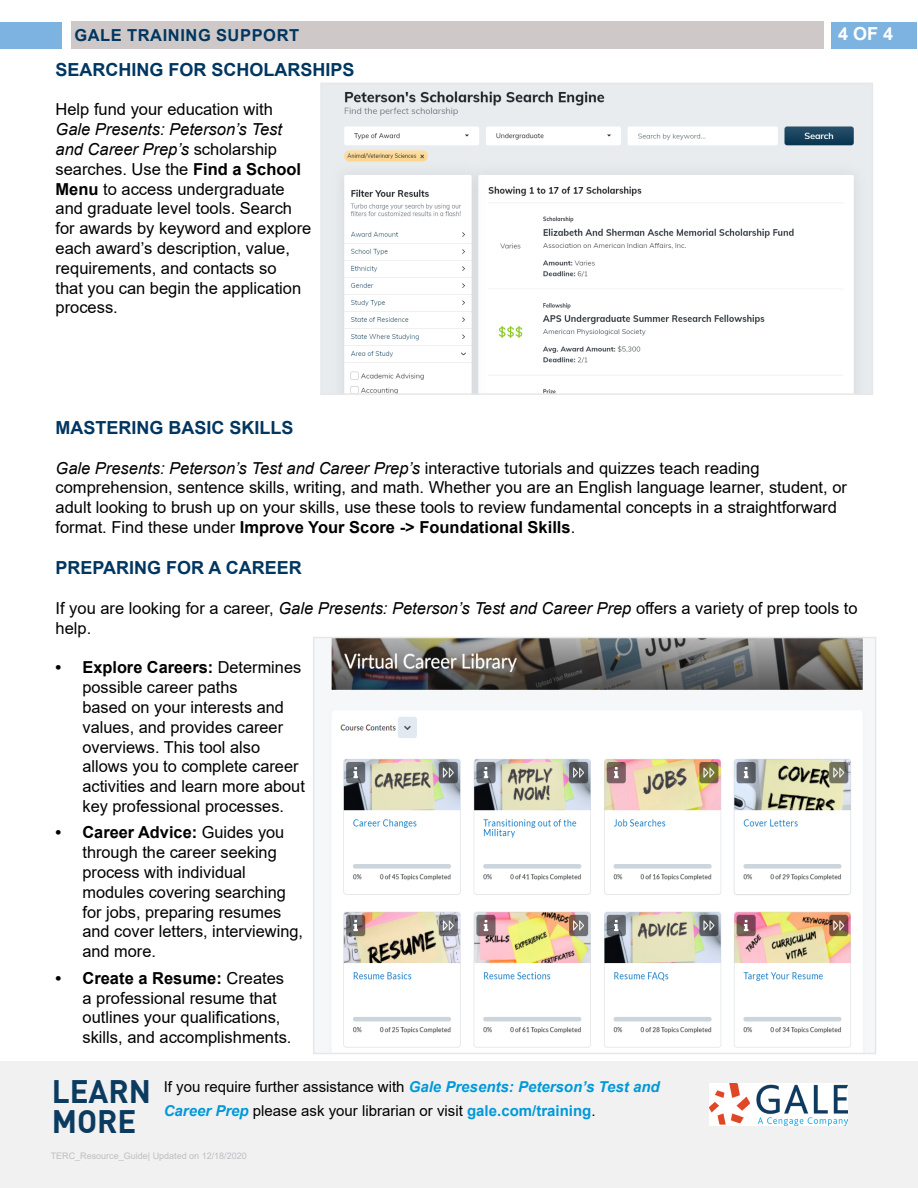
<style>
.page{position:relative;width:918px;height:1188px;background:#fff}
.page>*{position:absolute;margin:0;border:0;box-sizing:border-box;transform-origin:0 0}
.t1{font:700 31.8px/29.7px "DIN Offc";color:#0c3b60}
.t2{font:700 18px "Arial";color:#003660}
.t3{font:700 18px "Arial";color:#fff}
.t4{font:16.5px/19.8px "Arial";color:#000}
.t5{font:700 16.5px "Arial";letter-spacing:.035em;color:#003660}
.t6{font:15px/24px "Arial";color:#000}
.t7{font:9px "Arial";color:#bcbec0}
.s1{font-style:italic}
.s2{font-weight:700}
.s3{font-weight:700;font-style:italic;color:#0099d8}
.s4{font-weight:700;color:#0099d8}
</style>
<div class="page">
<div style="left:0;top:1062px;width:918px;height:126px;background:#f1f1f2"></div>
<img style="left:710px;top:1084px;width:137px;height:41px">
<div style="left:71px;top:22px;width:753px;height:27px;background:#cec9c8"></div>
<div style="left:0;top:22px;width:62px;height:27px;background:#7db3e1"></div>
<div style="left:831px;top:22px;width:86px;height:27px;background:#7db3e1"></div>
<img style="left:330px;top:640px;width:535px;height:411px">
<div style="left:313px;top:637px;width:563px;height:417px;border:2px solid #e6e7e8"></div>
<img style="left:323px;top:86px;width:547px;height:306px">
<div style="left:320px;top:83px;width:553px;height:312px;border:2px solid #e6e7e8"></div>
<p class="t5" style="left:74px;top:24px;width:226px">GALE TRAINING SUPPORT</p>
<p class="t3" style="left:838px;top:21px;width:57px">4 OF 4</p>
<p class="t2" style="left:56px;top:57px;width:301px">SEARCHING FOR SCHOLARSHIPS</p>
<p class="t4" style="left:56px;top:100px;width:219px">Help fund your education with</p>
<p class="t4" style="left:56px;top:119px;width:257px"><span class="s1">Gale Presents: Peterson’s Test and Career Prep’s</span> scholarship searches. Use the <span class="s2">Find a School<br>Menu</span> to access undergraduate and graduate level tools. Search for awards by keyword and explore each award’s description, value, requirements, and contacts so<br>that you can begin the application process.</p>
<p class="t2" style="left:56px;top:415px;width:240px">MASTERING BASIC SKILLS</p>
<p class="t4" style="left:56px;top:458px;width:793px"><span class="s1">Gale Presents: Peterson’s Test and Career Prep’s</span> interactive tutorials and quizzes teach reading comprehension, sentence skills, writing, and math. Whether you are an English language learner, student, or adult looking to brush up on your skills, use these tools to review fundamental concepts in a straightforward format. Find these under <span class="s2">Improve Your Score -&gt; Foundational Skills</span>.</p>
<p class="t2" style="left:56px;top:555px;width:248px">PREPARING FOR A CAREER</p>
<p class="t4" style="left:56px;top:598px;width:804px">If you are looking for a career, <span class="s1">Gale Presents: Peterson’s Test and Career Prep</span> offers a variety of prep tools to help.</p>
<p class="t4" style="left:83px;top:658px;width:224px;text-indent:-27px"><span class="s2">• Explore Careers:</span> Determines possible career paths<br>based on your interests and values, and provides career overviews. This tool also allows you to complete career activities and learn more about key professional processes.</p>
<p class="t4" style="left:83px;top:823px;width:222px;text-indent:-27px"><span class="s2">• Career Advice:</span> Guides you through the career seeking process with individual modules covering searching for jobs, preparing resumes and cover letters, interviewing, and more.</p>
<p class="t4" style="left:82px;top:968px;width:211px;text-indent:-27px"><span class="s2">• Create a Resume:</span> Creates a professional resume that outlines your qualifications, skills, and accomplishments.</p>
<h1 class="t1" style="left:52px;top:1077px;width:101px">LEARN<br>MORE</h1>
<p class="t6" style="left:164px;top:1075px;width:498px">If you require further assistance with <span class="s3">Gale Presents: Peterson’s Test and<br>Career Prep</span> please ask your librarian or visit <span class="s4">gale.com/training</span>.</p>
<p class="t7" style="left:51px;top:1150px;width:197px">TERC_Resource_Guide| Updated on 12/18/2020</p>
</div>
